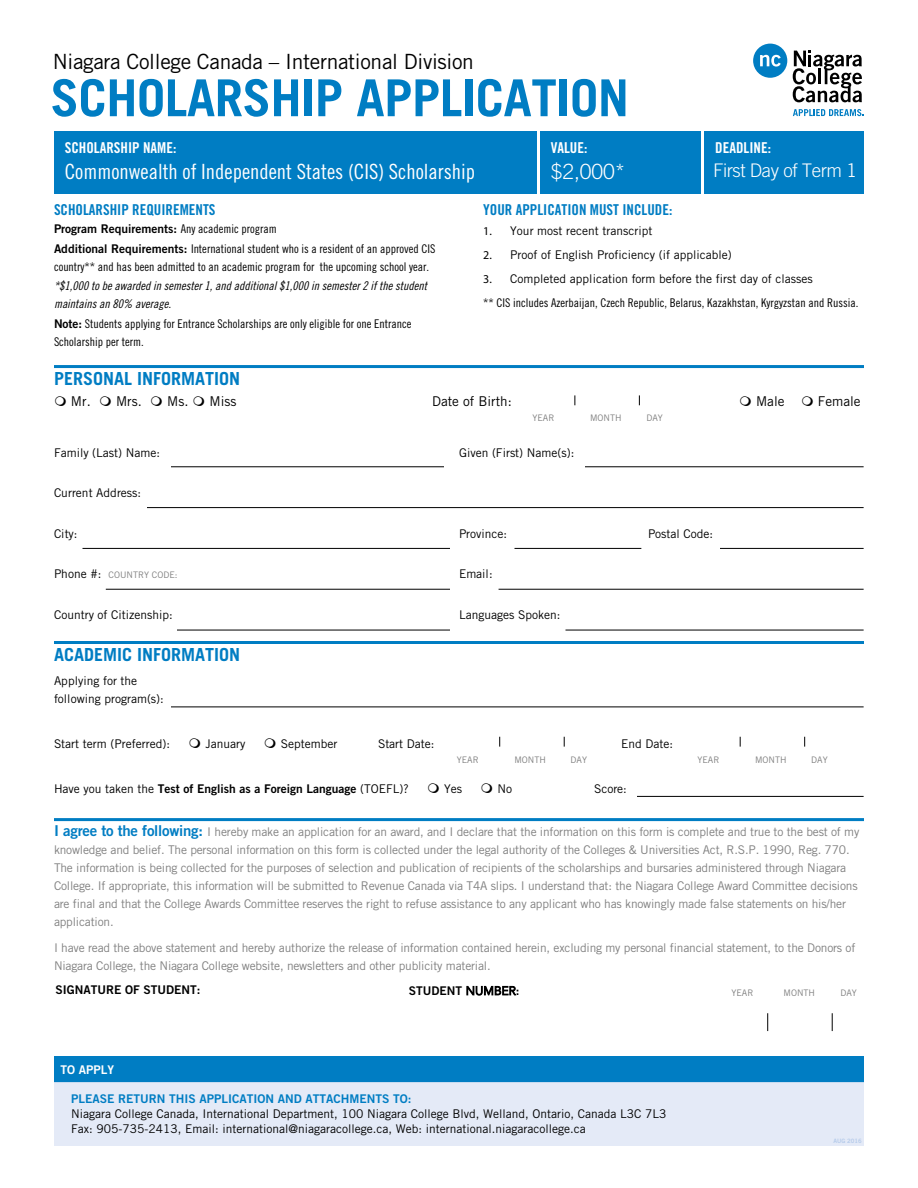
<style>
.page{position:relative;width:918px;height:1188px;background:#fff}
.page>*{position:absolute;margin:0;border:0;box-sizing:border-box;transform-origin:0 0}
.t1{font:700 51px "Trade Gothic LT Std";letter-spacing:-.01em;color:#007dc3}
.t2{font:21px "Trade Gothic LT Std Cn 18";color:#fff}
.t3{font:21px "Trade Gothic LT Std";letter-spacing:-.015em;color:#000}
.t4{font:300 21px "Trade Gothic LT Std";color:#fff}
.t5{font:300 18.75px "Trade Gothic LT Std";letter-spacing:-.025em;color:#fff}
.t6{font:700 18px "Trade Gothic LT Std";color:#007dc3}
.t7{font:15px "Trade Gothic LT Std Bd Cn 20";color:#007dc3}
.t8{font:15px "Trade Gothic LT Std Bd Cn 20";color:#fff}
.t9{font:13.5px "Trade Gothic LT Std";color:#000}
.t10{font:12px/18px "Trade Gothic LT Std";letter-spacing:-.015em;color:#808080}
.t11{font:12px/15px "Trade Gothic LT Std";color:#000}
.t12{font:12px/18px "Trade Gothic LT Std Cn 18";color:#000}
.t13{font:12px "Trade Gothic LT Std Bd 2";color:#000}
.t14{font:12px/18px "Trade Gothic LT Std Cn 18 Obl";color:#000}
.t15{font:12px "Trade Gothic LT Std Bd 2";color:#007dc3}
.t16{font:12px "Trade Gothic LT Std Bd 2";color:#fff}
.t17{font:9px "Trade Gothic LT Std";color:#808080}
.t18{font:6px "Trade Gothic LT Std Bd 2";color:#b6cbea}
.s1{font-family:"Trade Gothic LT Std Cn 18"}
.s2{font-family:"Trade Gothic LT Std Bd 2"}
.s3{font-family:"Myriad Pro"}
.s4{font-size:12px;color:#000}
.s5{font-family:"Trade Gothic LT Std"}
.s6{font-family:"Trade Gothic LT Std Bd 2";font-size:15px;color:#007dc3}
.s7{font-family:"Avenir"}
</style>
<div class="page">
<div style="left:54px;top:1080px;width:810px;height:65px;background:#e4eaf7"></div>
<div style="left:54px;top:1057px;width:810px;height:25px;background:#007dc3"></div>
<div style="left:54px;top:131px;width:483px;height:63px;background:#007dc3"></div>
<div style="left:540px;top:131px;width:160px;height:63px;background:#007dc3"></div>
<div style="left:705px;top:131px;width:159px;height:63px;background:#007dc3"></div>
<hr style="left:54px;top:818px;width:810px;height:3px;background:#007dc3">
<svg style="left:767px;top:1013px;width:1px;height:18px"></svg>
<svg style="left:832px;top:1013px;width:1px;height:18px"></svg>
<hr style="left:54px;top:365px;width:810px;height:3px;background:#007dc3">
<hr style="left:54px;top:641px;width:810px;height:3px;background:#007dc3">
<hr style="left:171px;top:467px;width:273px;height:1px;background:#000">
<hr style="left:171px;top:707px;width:693px;height:1px;background:#000">
<hr style="left:82px;top:548px;width:368px;height:1px;background:#000">
<hr style="left:514px;top:548px;width:127px;height:1px;background:#000">
<hr style="left:499px;top:589px;width:365px;height:1px;background:#000">
<hr style="left:566px;top:630px;width:298px;height:1px;background:#000">
<hr style="left:720px;top:548px;width:144px;height:1px;background:#000">
<hr style="left:637px;top:796px;width:227px;height:1px;background:#000">
<hr style="left:106px;top:589px;width:344px;height:1px;background:#000">
<hr style="left:177px;top:630px;width:273px;height:1px;background:#000">
<hr style="left:147px;top:507px;width:717px;height:1px;background:#000">
<hr style="left:585px;top:467px;width:279px;height:1px;background:#000">
<svg style="left:793px;top:50px;width:69px;height:52px"></svg>
<svg style="left:753px;top:44px;width:34px;height:34px"></svg>
<svg style="left:793px;top:109px;width:71px;height:7px"></svg>
<h2 class="t3" style="left:53px;top:49px;width:423px">Niagara College Canada – International Division</h2>
<h1 class="t1" style="left:51px;top:67px;width:580px">SCHOLARSHIP APPLICATION</h1>
<p class="t8" style="left:65px;top:138px;width:113px">SCHOLARSHIP NAME:</p>
<p class="t8" style="left:551px;top:138px;width:38px">VALUE:</p>
<p class="t8" style="left:715px;top:138px;width:57px">DEADLINE:</p>
<h2 class="t2" style="left:65px;top:159px;width:412px">Commonwealth of Independent States (CIS) Scholarship</h2>
<h2 class="t4" style="left:551px;top:159px;width:76px">$2,000*</h2>
<p class="t7" style="left:54px;top:201px;width:163px">SCHOLARSHIP REQUIREMENTS</p>
<p class="t7" style="left:483px;top:201px;width:191px">YOUR APPLICATION MUST INCLUDE:</p>
<h3 class="t5" style="left:713px;top:159px;width:145px">First Day of Term 1</h3>
<p class="t13" style="left:54px;top:222px;width:224px">Program Requirements: <span class="s1">Any academic program</span></p>
<p class="t12" style="left:54px;top:239px;width:383px"><span class="s2">Additional Requirements:</span> International student who is a resident of an approved CIS country** and has been admitted to an academic program for the upcoming school year.</p>
<p class="t14" style="left:54px;top:277px;width:375px">*$1,000 to be awarded in semester 1, and additional $1,000 in semester 2 if the student maintains an 80% average.</p>
<p class="t12" style="left:54px;top:314px;width:359px"><span class="s2">Note:</span> Students applying for Entrance Scholarships are only eligible for one Entrance<br>Scholarship per term.</p>
<p class="t11" style="left:483px;top:223px;width:171px"><span class="s3">1.</span> Your most recent transcript</p>
<p class="t11" style="left:483px;top:247px;width:250px"><span class="s3">2.</span> Proof of English Proficiency (if applicable)</p>
<p class="t11" style="left:483px;top:271px;width:331px"><span class="s3">3.</span> Completed application form before the first day of classes</p>
<p class="t12" style="left:483px;top:293px;width:377px">** CIS includes Azerbaijan, Czech Republic, Belarus, Kazakhstan, Kyrgyzstan and Russia.</p>
<h3 class="t6" style="left:54px;top:367px;width:188px">PERSONAL INFORMATION</h3>
<p class="t9" style="left:71px;top:393px;width:21px">Mr.</p>
<p class="t9" style="left:116px;top:393px;width:27px">Mrs.</p>
<p class="t9" style="left:167px;top:393px;width:23px">Ms.</p>
<p class="t9" style="left:210px;top:393px;width:28px">Miss</p>
<p class="t9" style="left:432px;top:393px;width:81px">Date of Birth:</p>
<p class="t9" style="left:756px;top:393px;width:30px">Male</p>
<p class="t9" style="left:818px;top:393px;width:44px">Female</p>
<p class="t17" style="left:532px;top:412px;width:24px">YEAR</p>
<p class="t17" style="left:590px;top:412px;width:33px">MONTH</p>
<p class="t17" style="left:646px;top:412px;width:18px">DAY</p>
<p class="t11" style="left:54px;top:445px;width:108px">Family (Last) Name:</p>
<p class="t11" style="left:459px;top:445px;width:117px">Given (First) Name(s):</p>
<p class="t11" style="left:54px;top:485px;width:89px">Current Address:</p>
<p class="t11" style="left:54px;top:526px;width:25px">City:</p>
<p class="t11" style="left:459px;top:526px;width:50px">Province:</p>
<p class="t11" style="left:648px;top:526px;width:67px">Postal Code:</p>
<p class="t17" style="left:54px;top:569px;width:125px"><span class="s4">Phone #:</span> COUNTRY CODE:</p>
<p class="t11" style="left:459px;top:566px;width:35px">Email:</p>
<p class="t11" style="left:54px;top:607px;width:120px">Country of Citizenship:</p>
<p class="t11" style="left:459px;top:607px;width:103px">Languages Spoken:</p>
<h3 class="t6" style="left:54px;top:643px;width:188px">ACADEMIC INFORMATION</h3>
<p class="t11" style="left:54px;top:671px;width:111px;line-height:18px">Applying for the following program(s):</p>
<p class="t11" style="left:54px;top:736px;width:118px">Start term (Preferred):</p>
<p class="t11" style="left:206px;top:736px;width:41px">January</p>
<p class="t11" style="left:281px;top:736px;width:58px">September</p>
<p class="t11" style="left:378px;top:736px;width:58px">Start Date:</p>
<p class="t11" style="left:621px;top:736px;width:53px">End Date:</p>
<p class="t17" style="left:457px;top:754px;width:24px">YEAR</p>
<p class="t17" style="left:514px;top:754px;width:33px">MONTH</p>
<p class="t17" style="left:571px;top:754px;width:18px">DAY</p>
<p class="t17" style="left:697px;top:754px;width:24px">YEAR</p>
<p class="t17" style="left:755px;top:754px;width:33px">MONTH</p>
<p class="t17" style="left:811px;top:754px;width:18px">DAY</p>
<p class="t13" style="left:54px;top:781px;width:356px"><span class="s5">Have you taken the</span> Test of English as a Foreign Language <span class="s5">(TOEFL)?</span></p>
<p class="t11" style="left:444px;top:781px;width:19px">Yes</p>
<p class="t11" style="left:497px;top:781px;width:16px">No</p>
<p class="t11" style="left:594px;top:781px;width:34px">Score:</p>
<p class="t10" style="left:54px;top:823px;width:807px"><span class="s6">I agree to the following:</span> I hereby make an application for an award, and I declare that the information on this form is complete and true to the best of my knowledge and belief. The personal information on this form is collected under the legal authority of the Colleges &amp; Universities Act, R.S.P. 1990, Reg. 770.<br>The information is being collected for the purposes of selection and publication of recipients of the scholarships and bursaries administered through Niagara College. If appropriate, this information will be submitted to Revenue Canada via T4A slips. I understand that: the Niagara College Award Committee decisions are final and that the College Awards Committee reserves the right to refuse assistance to any applicant who has knowingly made false statements on his/her application.</p>
<p class="t10" style="left:54px;top:938px;width:803px">I have read the above statement and hereby authorize the release of information contained herein, excluding my personal financial statement, to the Donors of<br>Niagara College, the Niagara College website, newsletters and other publicity material.</p>
<p class="t13" style="left:55px;top:983px;width:146px">SIGNATURE OF STUDENT:</p>
<p class="t17" style="left:731px;top:987px;width:24px">YEAR</p>
<p class="t17" style="left:784px;top:987px;width:33px">MONTH</p>
<p class="t17" style="left:840px;top:987px;width:18px">DAY</p>
<p class="t13" style="left:409px;top:983px;width:112px">STUDENT <span class="s7">NUMBER</span>:</p>
<p class="t16" style="left:60px;top:1062px;width:55px">TO APPLY</p>
<p class="t15" style="left:71px;top:1091px;width:342px">PLEASE RETURN THIS APPLICATION AND ATTACHMENTS TO:</p>
<p class="t11" style="left:71px;top:1106px;width:597px">Niagara College Canada, International Department, 100 Niagara College Blvd, Welland, Ontario, Canada L3C 7L3<br>Fax: 905-735-2413, Email: international@niagaracollege.ca, Web: international.niagaracollege.ca</p>
<p class="t18" style="left:833px;top:1137px;width:30px">AUG 2016</p>
</div>
